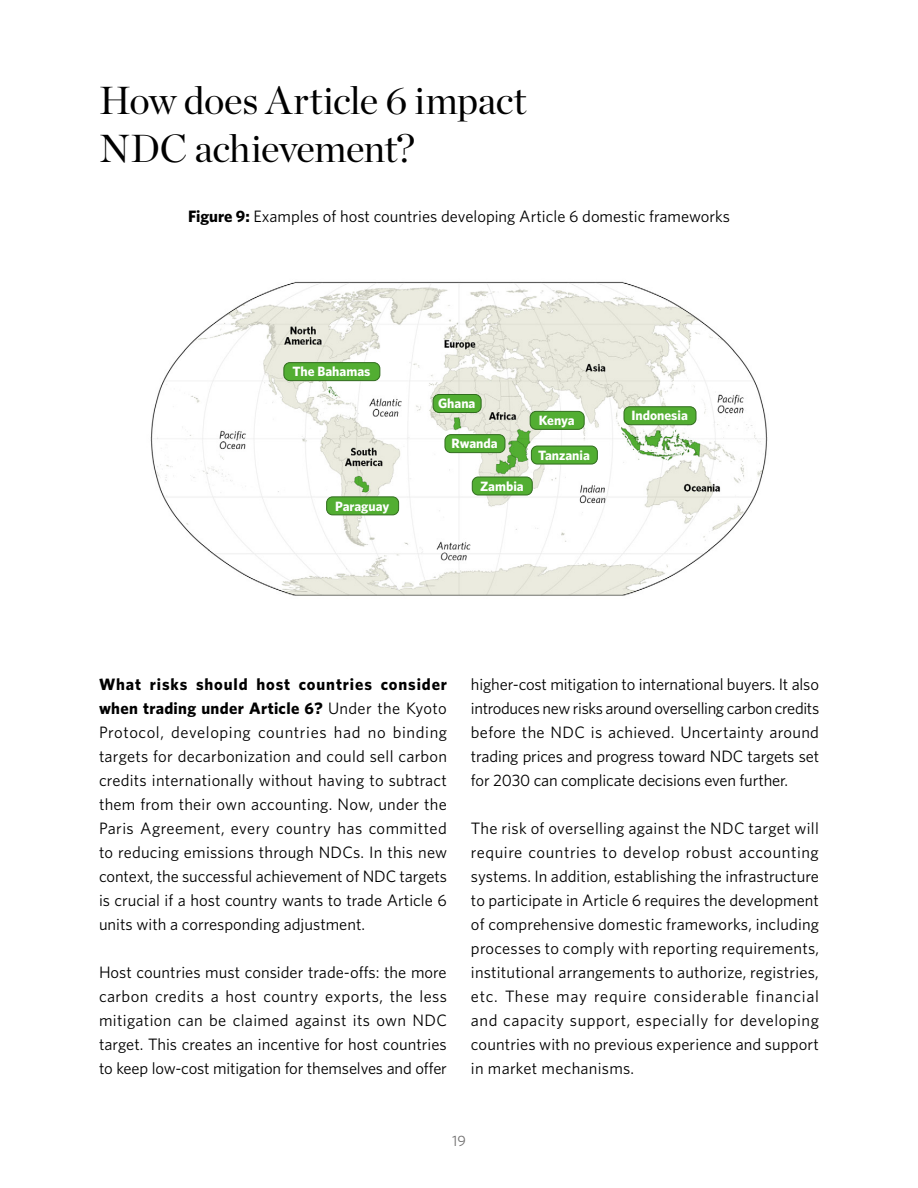
<style>
.page{position:relative;width:918px;height:1188px;background:#fff}
.page>*{position:absolute;margin:0;border:0;box-sizing:border-box;transform-origin:0 0}
.t1{font:39px/48px "Chronicle Display";letter-spacing:-.015em;color:#000}
.t2{font:16.5px/24px "Whitney";color:#000;text-align:justify}
.t3{font:15px "Whitney";color:#706f6f}
.t4{font:700 13.5px "Whitney";color:#fff}
.s1{font-weight:700}
</style>
<div class="page">
<img style="left:150px;top:281px;width:618px;height:315px">
<div style="left:624px;top:407px;width:72px;height:18px;background:#52ae32;border-radius:6px"></div>
<div style="left:624px;top:406px;width:72px;height:19px;border:1px solid #316d1e;border-radius:6px"></div>
<div style="left:327px;top:497px;width:72px;height:18px;background:#52ae32;border-radius:6px"></div>
<div style="left:326px;top:496px;width:73px;height:19px;border:1px solid #316d1e;border-radius:6px"></div>
<div style="left:284px;top:363px;width:96px;height:18px;background:#52ae32;border-radius:6px"></div>
<div style="left:284px;top:362px;width:96px;height:19px;border:1px solid #316d1e;border-radius:6px"></div>
<div style="left:433px;top:394px;width:48px;height:18px;background:#52ae32;border-radius:6px"></div>
<div style="left:433px;top:394px;width:49px;height:19px;border:1px solid #316d1e;border-radius:6px"></div>
<div style="left:445px;top:435px;width:60px;height:18px;background:#52ae32;border-radius:6px"></div>
<div style="left:445px;top:434px;width:60px;height:19px;border:1px solid #316d1e;border-radius:6px"></div>
<div style="left:472px;top:477px;width:60px;height:18px;background:#52ae32;border-radius:6px"></div>
<div style="left:472px;top:477px;width:61px;height:18px;border:1px solid #316d1e;border-radius:6px"></div>
<div style="left:530px;top:411px;width:54px;height:18px;background:#52ae32;border-radius:6px"></div>
<div style="left:530px;top:411px;width:55px;height:19px;border:1px solid #316d1e;border-radius:6px"></div>
<div style="left:531px;top:446px;width:66px;height:18px;background:#52ae32;border-radius:6px"></div>
<div style="left:531px;top:446px;width:67px;height:18px;border:1px solid #316d1e;border-radius:6px"></div>
<h1 class="t1" style="left:99px;top:74px;width:429px">How does Article 6 impact<br>NDC achievement?</h1>
<p class="t2" style="left:188px;top:204px;width:543px"><span class="s1">Figure 9:</span> Examples of host countries developing Article 6 domestic frameworks</p>
<p class="t4" style="left:293px;top:363px;width:79px">The Bahamas</p>
<p class="t4" style="left:335px;top:497px;width:56px">Paraguay</p>
<p class="t4" style="left:438px;top:394px;width:39px">Ghana</p>
<p class="t4" style="left:452px;top:435px;width:48px">Rwanda</p>
<p class="t4" style="left:480px;top:477px;width:45px">Zambia</p>
<p class="t4" style="left:539px;top:411px;width:37px">Kenya</p>
<p class="t4" style="left:538px;top:446px;width:53px">Tanzania</p>
<p class="t4" style="left:631px;top:407px;width:58px">Indonesia</p>
<p class="t2" style="left:99px;top:672px;width:350px"><span class="s1">What risks should host countries consider when trading under Article 6?</span> Under the Kyoto Protocol, developing countries had no binding targets for decarbonization and could sell carbon credits internationally without having to subtract them from their own accounting. Now, under the Paris Agreement, every country has committed to reducing emissions through NDCs. In this new context, the successful achievement of NDC targets is crucial if a host country wants to trade Article 6 units with a corresponding adjustment.</p>
<p class="t2" style="left:99px;top:960px;width:350px">Host countries must consider trade-offs: the more carbon credits a host country exports, the less mitigation can be claimed against its own NDC target. This creates an incentive for host countries to keep low-cost mitigation for themselves and offer</p>
<p class="t2" style="left:471px;top:672px;width:350px">higher-cost mitigation to international buyers. It also introduces new risks around overselling carbon credits before the NDC is achieved. Uncertainty around trading prices and progress toward NDC targets set for 2030 can complicate decisions even further.</p>
<p class="t2" style="left:471px;top:816px;width:350px">The risk of overselling against the NDC target will require countries to develop robust accounting systems. In addition, establishing the infrastructure to participate in Article 6 requires the development of comprehensive domestic frameworks, including processes to comply with reporting requirements, institutional arrangements to authorize, registries, etc. These may require considerable financial and capacity support, especially for developing countries with no previous experience and support in market mechanisms.</p>
<p class="t3" style="left:452px;top:1131px;width:15px">19</p>
</div>
